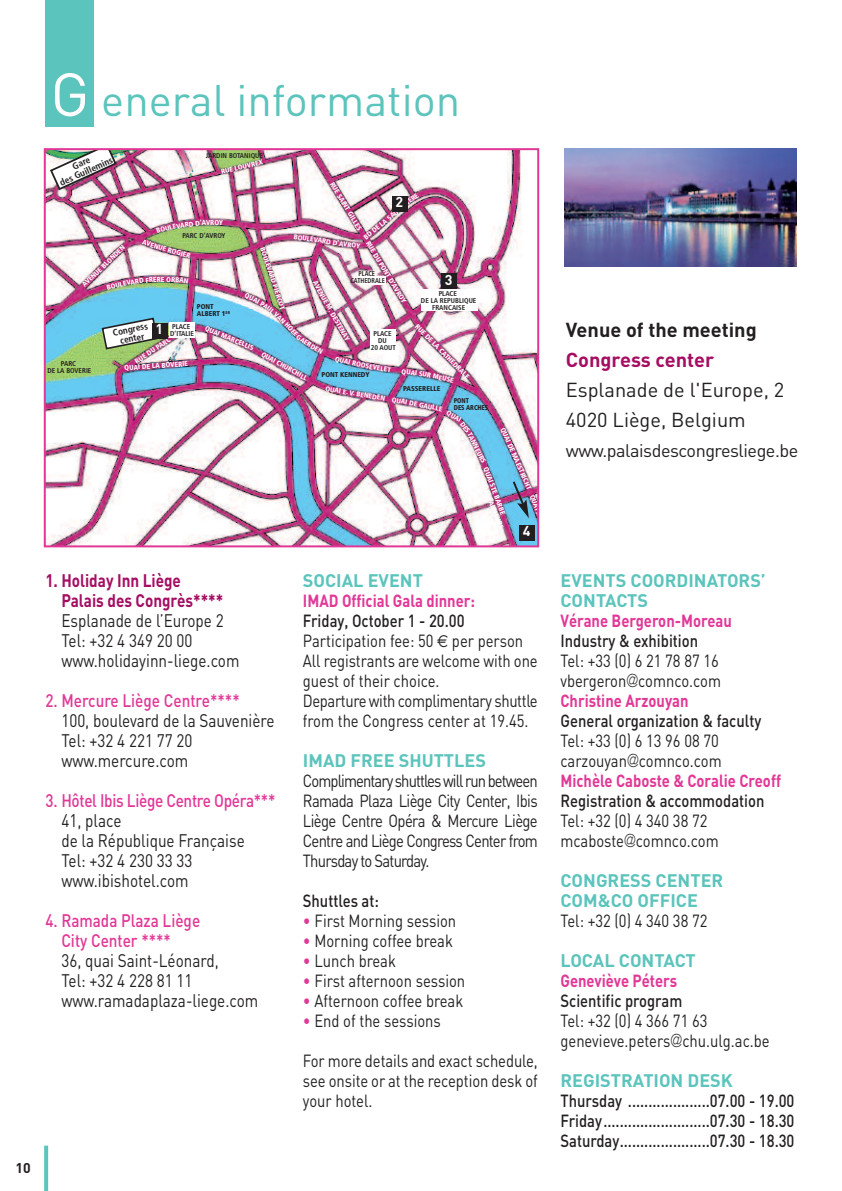
<style>
.page{position:relative;width:842px;height:1191px;background:#fff}
.page>*{position:absolute;margin:0;border:0;box-sizing:border-box;transform-origin:0 0}
.t1{font:43.6px "DIN";color:#5bc4bc}
.t2{font:20px/30px "DIN";color:#231f20}
.t3{font:700 20px "DIN";color:#231f20}
.t4{font:700 20px "DIN";color:#a50d62}
.t5{font:18px/20px "DIN";color:#231f20;scale:.85 1}
.t6{font:700 18px/20px "DIN";color:#5bc4bc}
.t7{font:500 18px/20px "DIN";color:#e23796;scale:.85 1}
.t8{font:700 18px/20px "DIN";color:#a50d62;scale:.85 1}
.t9{font:500 18px "DIN";letter-spacing:-.02em;color:#e23796;scale:.85 1}
.t10{font:18px "DIN";letter-spacing:-.025em;color:#231f20}
.t11{font:17.4px/20px "DIN";color:#231f20;scale:.85 1}
.t12{font:500 17.4px/20px "DIN";color:#231f20;text-align:justify;scale:.85 1}
.t13{font:700 17.4px "DIN";color:#e23796;scale:.85 1}
.t14{font:700 14.2px "DIN";color:#fff}
.t15{font:700 14px "DIN";color:#231f20}
.t16{font:700 condensed 9.4px/9.4px "Frutiger LT";color:#231f20;text-align:center}
.t17{font:900 condensed 7px "Frutiger LT";color:#fff}
.t18{font:700 condensed 7px/7px "Frutiger LT";color:#231f20;text-align:center}
.t19{font:900 condensed 7px/7px "Frutiger LT";color:#231f20}
.t20{font:700 condensed 7px/7px "Frutiger LT";color:#231f20;text-align:center;scale:.91 1}
.t21{font:900 condensed 7px/7px "Frutiger LT";color:#231f20;scale:.91 1}
.s1{font-size:60px;color:#fff}
.s2{font-weight:500}
.s3{font-family:"Euro Sans"}
.s4{color:#e23796}
.s5{font-family:"Futura LT";font-weight:300}
.s6{font-weight:700;color:#e23796}
</style>
<div class="page">
<div style="left:45px;top:0;width:49px;height:127px;background:#5bc4bc"></div>
<img style="left:47px;top:151px;width:489px;height:393px">
<svg style="left:101px;top:317px;width:58px;height:33px"></svg>
<div style="left:169px;top:322px;width:26px;height:16px;background:#fff"></div>
<img style="left:49px;top:151px;width:69px;height:40px">
<div style="left:361px;top:276px;width:25px;height:9px;background:#fff"></div>
<div style="left:421px;top:289px;width:57px;height:21px;background:#fff"></div>
<div style="left:370px;top:329px;width:26px;height:24px;background:#fff"></div>
<div style="left:44px;top:148px;width:495px;height:399px;border:2px solid #e23796"></div>
<svg style="left:44px;top:1145px;width:4px;height:46px"></svg>
<div style="left:152px;top:323px;width:16px;height:16px;background:#231f20"></div>
<div style="left:392px;top:196px;width:15px;height:16px;background:#231f20"></div>
<div style="left:441px;top:273px;width:16px;height:16px;background:#231f20"></div>
<div style="left:519px;top:525px;width:16px;height:15px;background:#231f20"></div>
<svg style="left:511px;top:479px;width:18px;height:39px"></svg>
<img style="left:564px;top:149px;width:233px;height:117px">
<svg style="left:107px;top:277px;width:81px;height:13px"></svg>
<svg style="left:156px;top:220px;width:67px;height:13px"></svg>
<svg style="left:460px;top:421px;width:11px;height:12px"></svg>
<svg style="left:335px;top:356px;width:56px;height:16px"></svg>
<svg style="left:423px;top:371px;width:31px;height:12px"></svg>
<img style="left:244px;top:293px;width:79px;height:61px">
<h1 class="t1" style="left:50px;top:75px;width:411px"><span class="s1">G</span> eneral information</h1>
<p class="t18" style="left:206px;top:153px;width:59px">JARDIN BOTANIQUE</p>
<p class="t16" style="left:55px;top:170px;width:59px;rotate:-24deg">Gare<br>des Guillemins</p>
<p class="t17" style="left:220px;top:169px;width:44px;rotate:-13deg">RUE LOUVREX</p>
<p class="t17" style="left:334px;top:181px;width:57px;rotate:59deg">RUE SAINT GILLES</p>
<p class="t17" style="left:363px;top:236px;width:70px;rotate:-39deg">BD DE LA SAUVENIERE</p>
<p class="t20" style="left:350px;top:271px;width:40px">PLACE<br>CATHEDRALE</p>
<p class="t14" style="left:395px;top:194px;width:9px">2</p>
<p class="t18" style="left:182px;top:233px;width:45px">PARC D’AVROY</p>
<p class="t17" style="left:294px;top:234px;width:68px;rotate:8deg">BOULEVARD D’AVROY</p>
<p class="t17" style="left:143px;top:239px;width:52px;rotate:17deg">AVENUE ROGIER</p>
<p class="t17" style="left:370px;top:240px;width:73px;rotate:59deg">RUE DU PONT D’AVROY</p>
<p class="t17" style="left:81px;top:283px;width:58px;rotate:-44deg">AVENUE BLONDEN</p>
<p class="t17" style="left:265px;top:246px;width:67px;rotate:72deg">BOULEVARD PIERCOT</p>
<p class="t14" style="left:445px;top:271px;width:9px">3</p>
<p class="t17" style="left:317px;top:279px;width:69px;rotate:61deg">AVENUE M. DESTENAY</p>
<p class="t18" style="left:421px;top:290px;width:57px">PLACE<br>DE LA REPUBLIQUE<br>FRANCAISE</p>
<p class="t19" style="left:197px;top:304px;width:35px">PONT<br>ALBERT 1<sup>ER</sup></p>
<p class="t17" style="left:418px;top:323px;width:75px;rotate:45deg">RUE DE LA CATHEDRALE</p>
<p class="t16" style="left:112px;top:329px;width:37px;rotate:-11deg">Congress center</p>
<p class="t18" style="left:170px;top:324px;width:25px;text-align:left">PLACE<br>D’ITALIE</p>
<p class="t14" style="left:155px;top:321px;width:9px">1</p>
<p class="t17" style="left:206px;top:325px;width:54px;rotate:23deg">QUAI MARCELLIS</p>
<p class="t18" style="left:371px;top:331px;width:26px">PLACE<br>DU<br>20 AOUT</p>
<p class="t17" style="left:134px;top:359px;width:43px;rotate:-33deg">RUE DU PARC</p>
<p class="t17" style="left:263px;top:351px;width:53px;rotate:29deg">QUAI CHURCHILL</p>
<p class="t18" style="left:47px;top:360px;width:46px">PARC<br>DE LA BOVERIE</p>
<p class="t17" style="left:124px;top:365px;width:65px;rotate:-4deg">QUAI DE LA BOVERIE</p>
<p class="t17" style="left:402px;top:368px;width:23px;rotate:7deg">QUAI S</p>
<p class="t19" style="left:321px;top:371px;width:50px">PONT KENNEDY</p>
<p class="t17" style="left:326px;top:385px;width:62px;rotate:10deg">QUAI E. V. BENEDEN</p>
<p class="t19" style="left:403px;top:386px;width:39px">PASSERELLE</p>
<p class="t17" style="left:393px;top:396px;width:53px;rotate:11deg">QUAI DE GAULLE</p>
<p class="t21" style="left:454px;top:398px;width:40px">PONT<br>DES ARCHES</p>
<p class="t17" style="left:448px;top:410px;width:17px;rotate:30deg">QUAI</p>
<p class="t8" style="left:61px;top:570px;width:192px;text-indent:-16px">1. Holiday Inn Liège<br>Palais des Congrès****</p>
<p class="t5" style="left:61px;top:610px;width:211px">Esplanade de l’Europe 2<br>Tel: +32 4 349 20 00 www.holidayinn-liege.com</p>
<p class="t7" style="left:45px;top:690px;width:230px">2. Mercure Liège Centre****</p>
<p class="t5" style="left:61px;top:710px;width:252px">100, boulevard de la Sauvenière<br>Tel: +32 4 221 77 20 www.mercure.com</p>
<p class="t9" style="left:45px;top:790px;width:272px">3. Hôtel Ibis Liège Centre Opéra***</p>
<p class="t5" style="left:61px;top:810px;width:217px">41, place<br>de la République Française<br>Tel: +32 4 230 33 33 www.ibishotel.com</p>
<p class="t7" style="left:61px;top:910px;width:165px;text-indent:-16px">4. Ramada Plaza Liège<br>City Center ****</p>
<p class="t5" style="left:61px;top:950px;width:233px">36, quai Saint-Léonard,<br>Tel: +32 4 228 81 11 www.ramadaplaza-liege.com</p>
<p class="t17" style="left:505px;top:427px;width:69px;rotate:66deg">QUAI DE MAESTRICHT</p>
<p class="t17" style="left:472px;top:432px;width:34px;rotate:63deg">TANNEURS</p>
<p class="t17" style="left:489px;top:466px;width:52px;rotate:70deg">QUAI STE BARBE</p>
<p class="t17" style="left:481px;top:468px;width:66px;rotate:68deg">QUAI DES TANNEURS</p>
<p class="t17" style="left:535px;top:494px;width:23px;rotate:70deg">QUAI S</p>
<p class="t14" style="left:523px;top:523px;width:9px">4</p>
<p class="t6" style="left:303px;top:570px;width:122px">SOCIAL EVENT</p>
<p class="t13" style="left:303px;top:591px;width:204px">IMAD Official Gala dinner:</p>
<p class="t11" style="left:303px;top:611px;width:278px"><span class="s2">Friday, October 1 - 20.00<br></span>Participation fee: 50 <span class="s3">€</span> per person<br>All registrants are welcome with one guest of their choice.<br>Departure with complimentary shuttle from the Congress center at 19.45.</p>
<p class="t6" style="left:303px;top:750px;width:185px">IMAD FREE SHUTTLES</p>
<p class="t11" style="left:303px;top:771px;width:278px;text-align:justify">Complimentary shuttles will run between Ramada Plaza Liège City Center, Ibis Liège Centre Opéra &amp; Mercure Liège Centre and Liège Congress Center from Thursday to Saturday.</p>
<p class="t12" style="left:303px;top:891px;width:91px">Shuttles at:</p>
<p class="t11" style="left:303px;top:911px;width:182px"><span class="s4">•</span> First Morning session</p>
<p class="t11" style="left:303px;top:931px;width:178px"><span class="s4">•</span> Morning coffee break</p>
<p class="t11" style="left:303px;top:951px;width:111px"><span class="s4">•</span> Lunch break</p>
<p class="t11" style="left:303px;top:971px;width:192px"><span class="s4">•</span> First afternoon session</p>
<p class="t11" style="left:303px;top:991px;width:190px"><span class="s4">•</span> Afternoon coffee break</p>
<p class="t11" style="left:303px;top:1011px;width:164px"><span class="s4">•</span> End of the sessions</p>
<p class="t11" style="left:303px;top:1051px;width:278px;text-align:justify">For more details and exact schedule, see onsite or at the reception desk of your hotel.</p>
<p class="t15" style="left:15px;top:1159px;width:17px">10</p>
<p class="t3" style="left:566px;top:318px;width:192px">Venue of the meeting</p>
<p class="t4" style="left:566px;top:348px;width:150px">Congress center</p>
<p class="t2" style="left:566px;top:375px;width:220px">Esplanade de l'Europe, 2<br>4020 Liège, Belgium</p>
<p class="t10" style="left:566px;top:440px;width:234px">www.palaisdescongresliege.be</p>
<p class="t6" style="left:560px;top:570px;width:207px">EVENTS COORDINATORS’<br>CONTACTS</p>
<p class="t13" style="left:560px;top:611px;width:203px">Vérane Bergeron-Moreau</p>
<p class="t12" style="left:560px;top:631px;width:164px">Industry &amp; exhibition</p>
<p class="t11" style="left:560px;top:651px;width:190px">Tel: +33 (0) 6 21 78 87 16 vbergeron<span class="s5">@</span>comnco.com<br><span class="s6">Christine Arzouyan</span></p>
<p class="t12" style="left:560px;top:711px;width:238px">General organization &amp; faculty</p>
<p class="t11" style="left:560px;top:731px;width:261px">Tel: +33 (0) 6 13 96 08 70 carzouyan<span class="s5">@</span>comnco.com<br><span class="s6">Michèle Caboste &amp; Coralie Creoff</span></p>
<p class="t12" style="left:560px;top:791px;width:241px">Registration &amp; accommodation</p>
<p class="t11" style="left:560px;top:811px;width:188px">Tel: +32 (0) 4 340 38 72 mcaboste<span class="s5">@</span>comnco.com</p>
<p class="t6" style="left:560px;top:870px;width:164px">CONGRESS CENTER<br>COM&amp;CO OFFICE</p>
<p class="t11" style="left:560px;top:911px;width:174px">Tel: +32 (0) 4 340 38 72</p>
<p class="t6" style="left:560px;top:950px;width:137px">LOCAL CONTACT</p>
<p class="t13" style="left:560px;top:971px;width:139px">Geneviève Péters</p>
<p class="t12" style="left:560px;top:991px;width:145px">Scientific program</p>
<p class="t11" style="left:560px;top:1011px;width:248px">Tel: +32 (0) 4 366 71 63 genevieve.peters<span class="s5">@</span>chu.ulg.ac.be</p>
<p class="t6" style="left:560px;top:1070px;width:174px">REGISTRATION DESK</p>
<p class="t12" style="left:560px;top:1091px;width:277px">Thursday ....................07.00 - 19.00<br>Friday..........................07.30 - 18.30<br>Saturday......................07.30 - 18.30</p>
</div>
